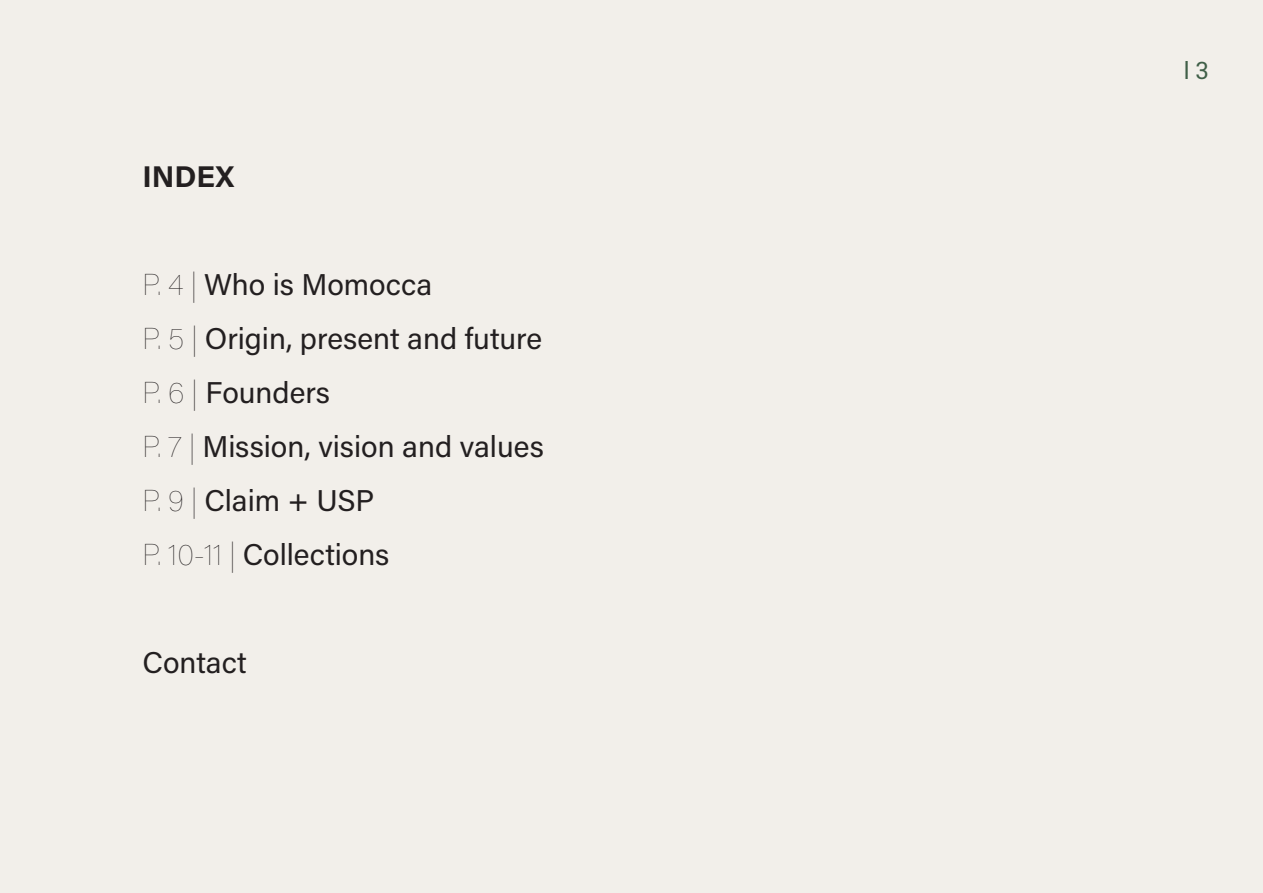
<style>
.page{position:relative;width:1263px;height:893px;background:#f2efea}
.page>*{position:absolute;margin:0;border:0;box-sizing:border-box;transform-origin:0 0}
.t1{font:30px/54px "Acumin Pro";color:#231f20}
.t2{font:700 30px "Acumin Pro";color:#231f20}
.t3{font:24px "Heebo";color:#405f48}
.s1{font-weight:100}
</style>
<div class="page">
<p class="t2" style="left:142px;top:155px;width:93px">INDEX</p>
<p class="t1" style="left:142px;top:256px;width:403px"><span class="s1">P. 4 |</span> Who is Momocca<br><span class="s1">P. 5 |</span> Origin, present and future<br><span class="s1">P. 6 |</span> Founders<br><span class="s1">P. 7 |</span> Mission, vision and values<br><span class="s1">P. 9 |</span> Claim + USP<br><span class="s1">P. 10-11 |</span> Collections</p>
<p class="t1" style="left:142px;top:634px;width:106px">Contact</p>
<p class="t3" style="left:1184px;top:54px;width:27px">l 3</p>
</div>
